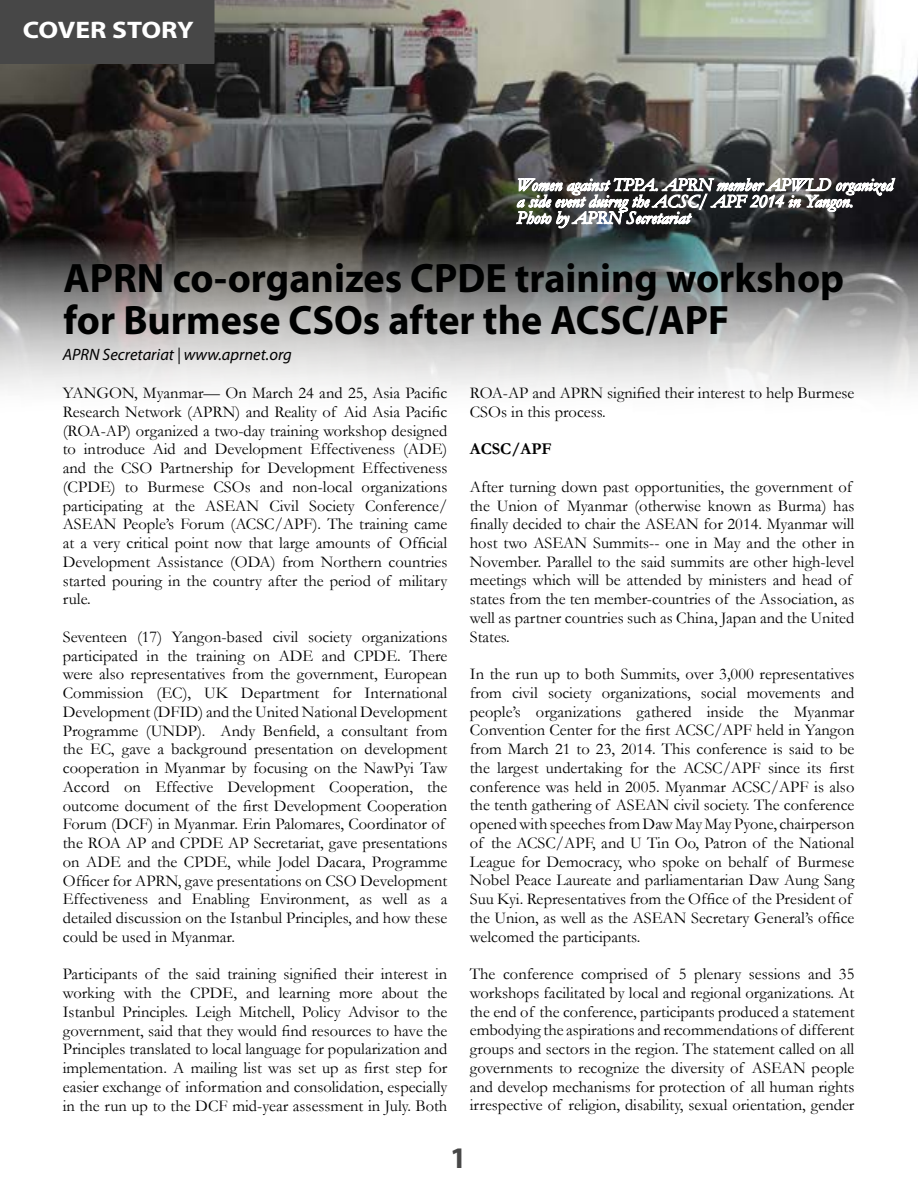
<style>
.page{position:relative;width:918px;height:1188px;background:#fff}
.page>*{position:absolute;margin:0;border:0;box-sizing:border-box;transform-origin:0 0}
.t1{font:700 41.25px/42px "Myriad Pro";color:#000101}
.t2{font:700 30px "Myriad Pro";color:#474747}
.t3{font:700 24px "Myriad Pro";letter-spacing:-.005em;color:#fff;scale:1.15 1}
.t4{font:16.5px/18.8px "Garamond";color:#000}
.t5{font:italic 16.5px "Myriad Pro";color:#000}
.t6{font:700 16.5px "Garamond";color:#000}
</style>
<div class="page">
<img style="left:0;top:0;width:918px;height:392px">
<div style="left:0;top:0;width:215px;height:64px;background:#474747"></div>
<svg style="left:515px;top:91px;width:381px;height:174px;background:#505353"></svg>
<h3 class="t3" style="left:23px;top:14px;width:150px">COVER STORY</h3>
<h1 class="t1" style="left:64px;top:256px;width:782px">APRN co-organizes CPDE training workshop for Burmese CSOs after the ACSC/APF</h1>
<p class="t5" style="left:63px;top:345px;width:230px">APRN Secretariat | www.aprnet.org</p>
<p class="t4" style="left:63px;top:383px;width:386px;text-align:justify">YANGON, Myanmar— On March 24 and 25, Asia Pacific Research Network (APRN) and Reality of Aid Asia Pacific (ROA-AP) organized a two-day training workshop designed to introduce Aid and Development Effectiveness (ADE) and the CSO Partnership for Development Effectiveness (CPDE) to Burmese CSOs and non-local organizations participating at the ASEAN Civil Society Conference/ ASEAN People’s Forum (ACSC/APF). The training came at a very critical point now that large amounts of Official Development Assistance (ODA) from Northern countries started pouring in the country after the period of military rule.</p>
<p class="t4" style="left:63px;top:627px;width:386px">Seventeen (17) Yangon-based civil society organizations participated in the training on ADE and CPDE. There were also representatives from the government, European Commission (EC), UK Department for International Development (DFID) and the United National Development Programme (UNDP). Andy Benfield, a consultant from the EC, gave a background presentation on development cooperation in Myanmar by focusing on the NawPyi Taw Accord on Effective Development Cooperation, the outcome document of the first Development Cooperation Forum (DCF) in Myanmar. Erin Palomares, Coordinator of the ROA AP and CPDE AP Secretariat, gave presentations on ADE and the CPDE, while Jodel Dacara, Programme Officer for APRN, gave presentations on CSO Development Effectiveness and Enabling Environment, as well as a detailed discussion on the Istanbul Principles, and how these could be used in Myanmar.</p>
<p class="t4" style="left:63px;top:964px;width:386px;text-align:justify">Participants of the said training signified their interest in working with the CPDE, and learning more about the Istanbul Principles. Leigh Mitchell, Policy Advisor to the government, said that they would find resources to have the Principles translated to local language for popularization and implementation. A mailing list was set up as first step for easier exchange of information and consolidation, especially in the run up to the DCF mid-year assessment in July. Both</p>
<p class="t4" style="left:470px;top:383px;width:386px">ROA-AP and APRN signified their interest to help Burmese<br>CSOs in this process.</p>
<p class="t6" style="left:470px;top:438px;width:83px">ACSC/APF</p>
<p class="t4" style="left:470px;top:477px;width:386px">After turning down past opportunities, the government of the Union of Myanmar (otherwise known as Burma) has finally decided to chair the ASEAN for 2014. Myanmar will host two ASEAN Summits-- one in May and the other in November. Parallel to the said summits are other high-level meetings which will be attended by ministers and head of states from the ten member-countries of the Association, as well as partner countries such as China, Japan and the United States.</p>
<p class="t4" style="left:470px;top:664px;width:386px">In the run up to both Summits, over 3,000 representatives from civil society organizations, social movements and people’s organizations gathered inside the Myanmar Convention Center for the first ACSC/APF held in Yangon from March 21 to 23, 2014. This conference is said to be the largest undertaking for the ACSC/APF since its first conference was held in 2005. Myanmar ACSC/APF is also the tenth gathering of ASEAN civil society. The conference opened with speeches from Daw May May Pyone, chairperson of the ACSC/APF, and U Tin Oo, Patron of the National League for Democracy, who spoke on behalf of Burmese Nobel Peace Laureate and parliamentarian Daw Aung Sang Suu Kyi. Representatives from the Office of the President of the Union, as well as the ASEAN Secretary General’s office welcomed the participants.</p>
<p class="t4" style="left:470px;top:964px;width:386px;text-align:justify">The conference comprised of 5 plenary sessions and 35 workshops facilitated by local and regional organizations. At the end of the conference, participants produced a statement embodying the aspirations and recommendations of different groups and sectors in the region. The statement called on all governments to recognize the diversity of ASEAN people and develop mechanisms for protection of all human rights irrespective of religion, disability, sexual orientation, gender</p>
<h2 class="t2" style="left:450px;top:1138px;width:18px">1</h2>
</div>
